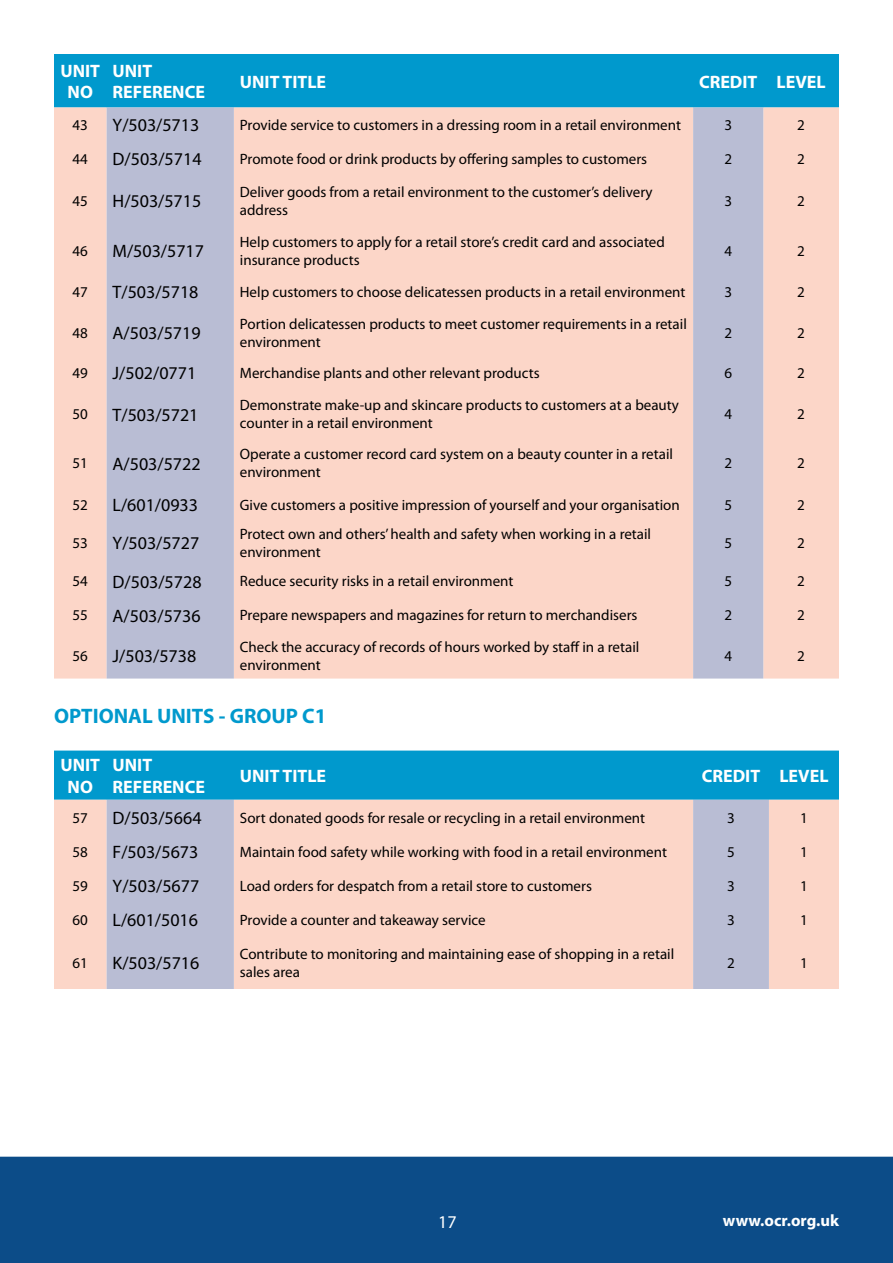
<style>
.page{position:relative;width:893px;height:1263px;background:#fff}
.page>*{position:absolute;margin:0;border:0;box-sizing:border-box;transform-origin:0 0}
.t1{font:700 21px "Myriad Pro";color:#0099cd}
.t2{font:18px "Myriad Pro";color:#000}
.t3{font:700 18px/21.6px "Myriad Pro";color:#fff;text-align:center}
.t4{font:18px "Myriad Pro";color:#fff}
.t5{font:700 16.5px "Myriad Pro";color:#fff}
.t6{font:15px/18px "Myriad Pro";color:#000}
</style>
<div class="page">
<div style="left:0;top:1157px;width:893px;height:106px;background:#0c4c88"></div>
<div style="left:54px;top:54px;width:785px;height:53px;background:#0099cd"></div>
<div style="left:54px;top:107px;width:785px;height:571px;background:#fcd6c8"></div>
<svg style="left:107px;top:107px;width:656px;height:571px;background:#e7cecb"></svg>
<div style="left:54px;top:750px;width:785px;height:50px;background:#0099cd"></div>
<div style="left:54px;top:800px;width:785px;height:189px;background:#fcd6c8"></div>
<svg style="left:107px;top:800px;width:662px;height:189px;background:#e7cecb"></svg>
<p class="t3" style="left:60px;top:59px;width:41px">UNIT<br>NO</p>
<p class="t3" style="left:113px;top:59px;width:94px;text-align:left">UNIT<br>REFERENCE</p>
<p class="t3" style="left:240px;top:70px;width:88px">UNIT TITLE</p>
<p class="t3" style="left:699px;top:70px;width:128px">CREDIT LEVEL</p>
<p class="t6" style="left:73px;top:116px;width:17px">43</p>
<p class="t2" style="left:113px;top:114px;width:88px">Y/503/5713</p>
<p class="t6" style="left:240px;top:116px;width:443px">Provide service to customers in a dressing room in a retail environment</p>
<p class="t6" style="left:724px;top:116px;width:9px">3</p>
<p class="t6" style="left:797px;top:116px;width:9px">2</p>
<p class="t6" style="left:73px;top:150px;width:17px">44</p>
<p class="t2" style="left:113px;top:148px;width:90px">D/503/5714</p>
<p class="t6" style="left:240px;top:150px;width:409px">Promote food or drink products by offering samples to customers</p>
<p class="t6" style="left:724px;top:150px;width:9px">2</p>
<p class="t6" style="left:797px;top:150px;width:9px">2</p>
<p class="t6" style="left:73px;top:192px;width:17px">45</p>
<p class="t2" style="left:113px;top:190px;width:90px">H/503/5715</p>
<p class="t6" style="left:240px;top:183px;width:414px">Deliver goods from a retail environment to the customer’s delivery address</p>
<p class="t6" style="left:724px;top:192px;width:9px">3</p>
<p class="t6" style="left:797px;top:192px;width:9px">2</p>
<p class="t6" style="left:73px;top:241px;width:17px">46</p>
<p class="t2" style="left:113px;top:240px;width:93px">M/503/5717</p>
<p class="t6" style="left:240px;top:232px;width:426px">Help customers to apply for a retail store’s credit card and associated insurance products</p>
<p class="t6" style="left:724px;top:241px;width:9px">4</p>
<p class="t6" style="left:797px;top:241px;width:9px">2</p>
<p class="t6" style="left:73px;top:283px;width:17px">47</p>
<p class="t2" style="left:113px;top:281px;width:87px">T/503/5718</p>
<p class="t6" style="left:240px;top:283px;width:447px">Help customers to choose delicatessen products in a retail environment</p>
<p class="t6" style="left:724px;top:283px;width:9px">3</p>
<p class="t6" style="left:797px;top:283px;width:9px">2</p>
<p class="t6" style="left:73px;top:323px;width:17px">48</p>
<p class="t2" style="left:113px;top:322px;width:90px">A/503/5719</p>
<p class="t6" style="left:240px;top:314px;width:448px">Portion delicatessen products to meet customer requirements in a retail environment</p>
<p class="t6" style="left:724px;top:323px;width:9px">2</p>
<p class="t6" style="left:797px;top:323px;width:9px">2</p>
<p class="t6" style="left:73px;top:364px;width:17px">49</p>
<p class="t2" style="left:113px;top:362px;width:85px">J/502/0771</p>
<p class="t6" style="left:240px;top:364px;width:301px">Merchandise plants and other relevant products</p>
<p class="t6" style="left:724px;top:364px;width:9px">6</p>
<p class="t6" style="left:797px;top:364px;width:9px">2</p>
<p class="t6" style="left:73px;top:405px;width:17px">50</p>
<p class="t2" style="left:113px;top:403px;width:87px">T/503/5721</p>
<p class="t6" style="left:240px;top:396px;width:441px">Demonstrate make-up and skincare products to customers at a beauty counter in a retail environment</p>
<p class="t6" style="left:724px;top:405px;width:9px">4</p>
<p class="t6" style="left:797px;top:405px;width:9px">2</p>
<p class="t6" style="left:73px;top:454px;width:17px">51</p>
<p class="t2" style="left:113px;top:452px;width:90px">A/503/5722</p>
<p class="t6" style="left:240px;top:445px;width:435px">Operate a customer record card system on a beauty counter in a retail environment</p>
<p class="t6" style="left:724px;top:454px;width:9px">2</p>
<p class="t6" style="left:797px;top:454px;width:9px">2</p>
<p class="t6" style="left:73px;top:496px;width:17px">52</p>
<p class="t2" style="left:113px;top:494px;width:87px">L/601/0933</p>
<p class="t6" style="left:240px;top:496px;width:441px">Give customers a positive impression of yourself and your organisation</p>
<p class="t6" style="left:724px;top:496px;width:9px">5</p>
<p class="t6" style="left:797px;top:496px;width:9px">2</p>
<p class="t6" style="left:73px;top:534px;width:17px">53</p>
<p class="t2" style="left:113px;top:532px;width:88px">Y/503/5727</p>
<p class="t6" style="left:240px;top:525px;width:413px">Protect own and others’ health and safety when working in a retail environment</p>
<p class="t6" style="left:724px;top:534px;width:9px">5</p>
<p class="t6" style="left:797px;top:534px;width:9px">2</p>
<p class="t6" style="left:73px;top:572px;width:17px">54</p>
<p class="t2" style="left:113px;top:570px;width:90px">D/503/5728</p>
<p class="t6" style="left:240px;top:572px;width:275px">Reduce security risks in a retail environment</p>
<p class="t6" style="left:724px;top:572px;width:9px">5</p>
<p class="t6" style="left:797px;top:572px;width:9px">2</p>
<p class="t6" style="left:73px;top:606px;width:17px">55</p>
<p class="t2" style="left:113px;top:604px;width:90px">A/503/5736</p>
<p class="t6" style="left:240px;top:606px;width:399px">Prepare newspapers and magazines for return to merchandisers</p>
<p class="t6" style="left:724px;top:606px;width:9px">2</p>
<p class="t6" style="left:797px;top:606px;width:9px">2</p>
<p class="t6" style="left:73px;top:646px;width:17px">56</p>
<p class="t2" style="left:113px;top:645px;width:85px">J/503/5738</p>
<p class="t6" style="left:240px;top:637px;width:401px">Check the accuracy of records of hours worked by staff in a retail environment</p>
<p class="t6" style="left:724px;top:646px;width:9px">4</p>
<p class="t6" style="left:797px;top:646px;width:9px">2</p>
<h1 class="t1" style="left:54px;top:702px;width:274px">OPTIONAL UNITS - GROUP C1</h1>
<p class="t3" style="left:60px;top:754px;width:41px">UNIT<br>NO</p>
<p class="t3" style="left:113px;top:754px;width:94px;text-align:left">UNIT<br>REFERENCE</p>
<p class="t3" style="left:240px;top:764px;width:88px">UNIT TITLE</p>
<p class="t3" style="left:702px;top:764px;width:128px">CREDIT LEVEL</p>
<p class="t6" style="left:73px;top:808px;width:17px">57</p>
<p class="t2" style="left:113px;top:806px;width:90px">D/503/5664</p>
<p class="t6" style="left:240px;top:808px;width:407px">Sort donated goods for resale or recycling in a retail environment</p>
<p class="t6" style="left:727px;top:808px;width:9px">3</p>
<p class="t6" style="left:800px;top:808px;width:9px">1</p>
<p class="t6" style="left:73px;top:842px;width:17px">58</p>
<p class="t2" style="left:113px;top:841px;width:87px">F/503/5673</p>
<p class="t6" style="left:240px;top:842px;width:429px">Maintain food safety while working with food in a retail environment</p>
<p class="t6" style="left:727px;top:842px;width:9px">5</p>
<p class="t6" style="left:800px;top:842px;width:9px">1</p>
<p class="t6" style="left:73px;top:876px;width:17px">59</p>
<p class="t2" style="left:113px;top:875px;width:88px">Y/503/5677</p>
<p class="t6" style="left:240px;top:876px;width:354px">Load orders for despatch from a retail store to customers</p>
<p class="t6" style="left:727px;top:876px;width:9px">3</p>
<p class="t6" style="left:800px;top:876px;width:9px">1</p>
<p class="t6" style="left:73px;top:910px;width:17px">60</p>
<p class="t2" style="left:113px;top:909px;width:87px">L/601/5016</p>
<p class="t6" style="left:240px;top:910px;width:247px">Provide a counter and takeaway service</p>
<p class="t6" style="left:727px;top:910px;width:9px">3</p>
<p class="t6" style="left:800px;top:910px;width:9px">1</p>
<p class="t6" style="left:73px;top:954px;width:17px">61</p>
<p class="t2" style="left:113px;top:952px;width:88px">K/503/5716</p>
<p class="t6" style="left:240px;top:945px;width:436px">Contribute to monitoring and maintaining ease of shopping in a retail sales area</p>
<p class="t6" style="left:727px;top:954px;width:9px">2</p>
<p class="t6" style="left:800px;top:954px;width:9px">1</p>
<p class="t4" style="left:438px;top:1210px;width:20px">17</p>
<p class="t5" style="left:723px;top:1210px;width:118px">www.ocr.org.uk</p>
</div>
